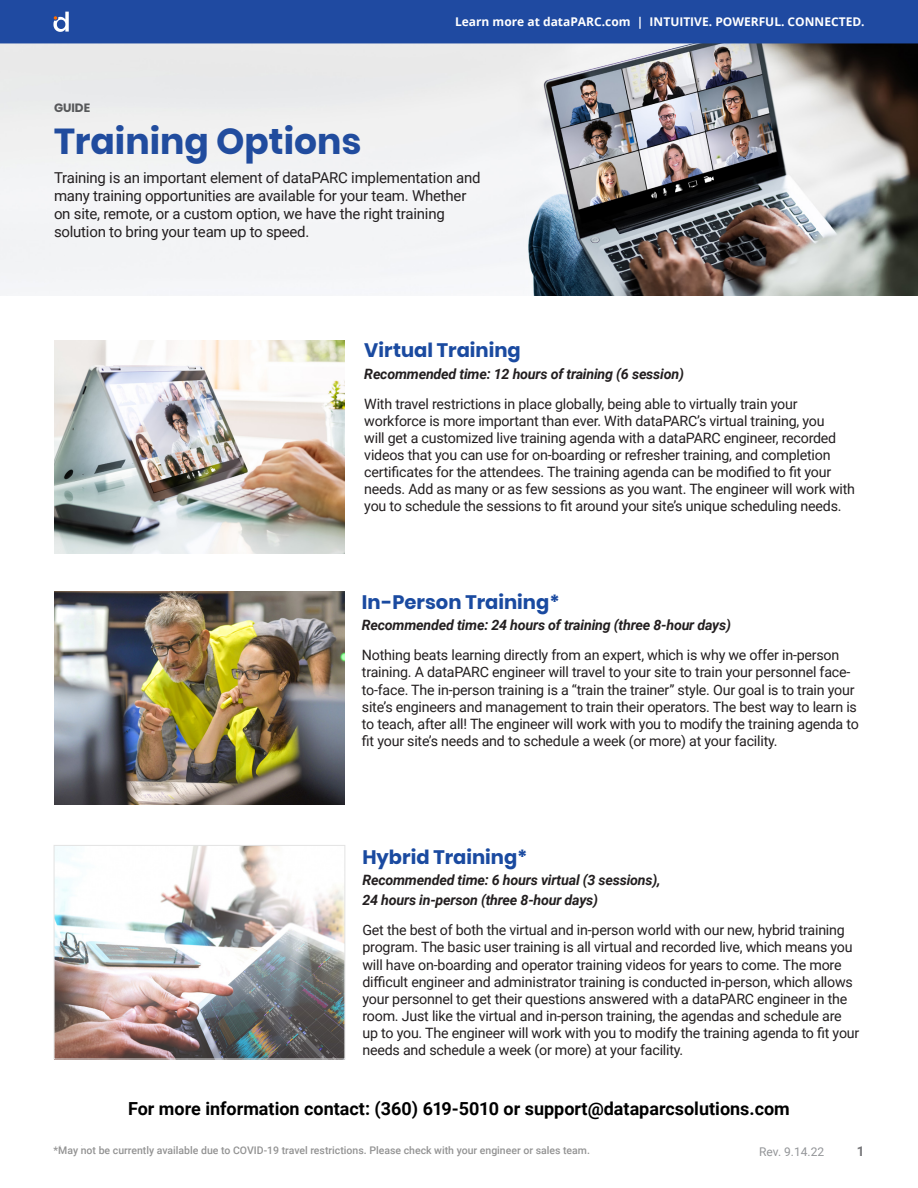
<style>
.page{position:relative;width:918px;height:1188px;background:#fff}
.page>*{position:absolute;margin:0;border:0;box-sizing:border-box;transform-origin:0 0}
.Subhead{font:700 36px "Poppins";color:#214c9e}
.Paragraph_Style_2{font:700 19.5px "Poppins";color:#1a4aa0}
.Pull_quote{font:700 18px "Roboto";color:#000}
.body_copy_case_study{font:15px/18px "Roboto";letter-spacing:-.015em;color:#231f20}
.body_copy_case_study-2{font:14.25px/17.1px "Roboto";letter-spacing:-.015em;color:#231f20}
.Paragraph_Style_2-2{font:italic 700 14.25px/19.5px "Roboto";letter-spacing:-.015em;color:#231f20}
.t1{font:700 13.5px "Roboto";color:#77777a}
.t2{font:12px "Roboto";color:#939598}
.Pull_quote-2{font:700 12px "Open Sans";color:#fff}
.Subhead-2{font:700 12px "Poppins";color:#57585a}
.Pull_quote-3{font:500 10.5px "Roboto";color:#939393}
</style>
<div class="page">
<img style="left:0;top:43px;width:918px;height:253px">
<div style="left:0;top:0;width:918px;height:43px;background:#1f4aa1"></div>
<svg style="left:53px;top:12px;width:16px;height:20px"></svg>
<img style="left:54px;top:340px;width:291px;height:214px">
<img style="left:54px;top:591px;width:291px;height:214px">
<img style="left:56px;top:847px;width:287px;height:210px">
<div style="left:54px;top:845px;width:291px;height:214px;border:1px solid #e3e3e3"></div>
<p class="Pull_quote-2" style="left:455px;top:13px;width:411px">Learn more at dataPARC.com | INTUITIVE. POWERFUL. CONNECTED.</p>
<p class="Subhead-2" style="left:54px;top:101px;width:38px">GUIDE</p>
<p class="Subhead" style="left:54px;top:120px;width:309px">Training Options</p>
<p class="body_copy_case_study" style="left:54px;top:168px;width:428px">Training is an important element of dataPARC implementation and many training opportunities are available for your team. Whether on site, remote, or a custom option, we have the right training solution to bring your team up to speed.</p>
<p class="Paragraph_Style_2" style="left:364px;top:339px;width:158px">Virtual Training</p>
<p class="Paragraph_Style_2-2" style="left:364px;top:363px;width:321px">Recommended time: 12 hours of training (6 session)</p>
<p class="body_copy_case_study-2" style="left:364px;top:395px;width:492px">With travel restrictions in place globally, being able to virtually train your workforce is more important than ever. With dataPARC’s virtual training, you<br>will get a customized live training agenda with a dataPARC engineer, recorded videos that you can use for on-boarding or refresher training, and completion certificates for the attendees. The training agenda can be modified to fit your needs. Add as many or as few sessions as you want. The engineer will work with you to schedule the sessions to fit around your site’s unique scheduling needs.</p>
<p class="Paragraph_Style_2" style="left:362px;top:590px;width:199px">In-Person Training*</p>
<p class="Paragraph_Style_2-2" style="left:362px;top:615px;width:371px">Recommended time: 24 hours of training (three 8-hour days)</p>
<p class="body_copy_case_study-2" style="left:362px;top:646px;width:499px">Nothing beats learning directly from an expert, which is why we offer in-person training. A dataPARC engineer will travel to your site to train your personnel face&shy;to-face. The in-person training is a “train the trainer” style. Our goal is to train your site’s engineers and management to train their operators. The best way to learn is to teach, after all! The engineer will work with you to modify the training agenda to fit your site’s needs and to schedule a week (or more) at your facility.</p>
<p class="Paragraph_Style_2" style="left:362px;top:846px;width:167px">Hybrid Training*</p>
<p class="Paragraph_Style_2-2" style="left:362px;top:870px;width:300px">Recommended time: 6 hours virtual (3 sessions),<br>24 hours in-person (three 8-hour days)</p>
<p class="body_copy_case_study-2" style="left:362px;top:921px;width:499px">Get the best of both the virtual and in-person world with our new, hybrid training program. The basic user training is all virtual and recorded live, which means you will have on-boarding and operator training videos for years to come. The more difficult engineer and administrator training is conducted in-person, which allows your personnel to get their questions answered with a dataPARC engineer in the room. Just like the virtual and in-person training, the agendas and schedule are up to you. The engineer will work with you to modify the training agenda to fit your needs and schedule a week (or more) at your facility.</p>
<p class="Pull_quote" style="left:128px;top:1096px;width:663px">For more information contact: (360) 619-5010 or support@dataparcsolutions.com</p>
<p class="t2" style="left:57px;top:1143px;width:286px">(360) 619-5010 | support@dataparcsolutions.com</p>
<p class="t2" style="left:759px;top:1143px;width:67px">Rev. 9.14.22</p>
<p class="t1" style="left:857px;top:1142px;width:9px">1</p>
<p class="Pull_quote-3" style="left:54px;top:1143px;width:538px">*May not be currently available due to COVID-19 travel restrictions. Please check with your engineer or sales team.</p>
</div>
